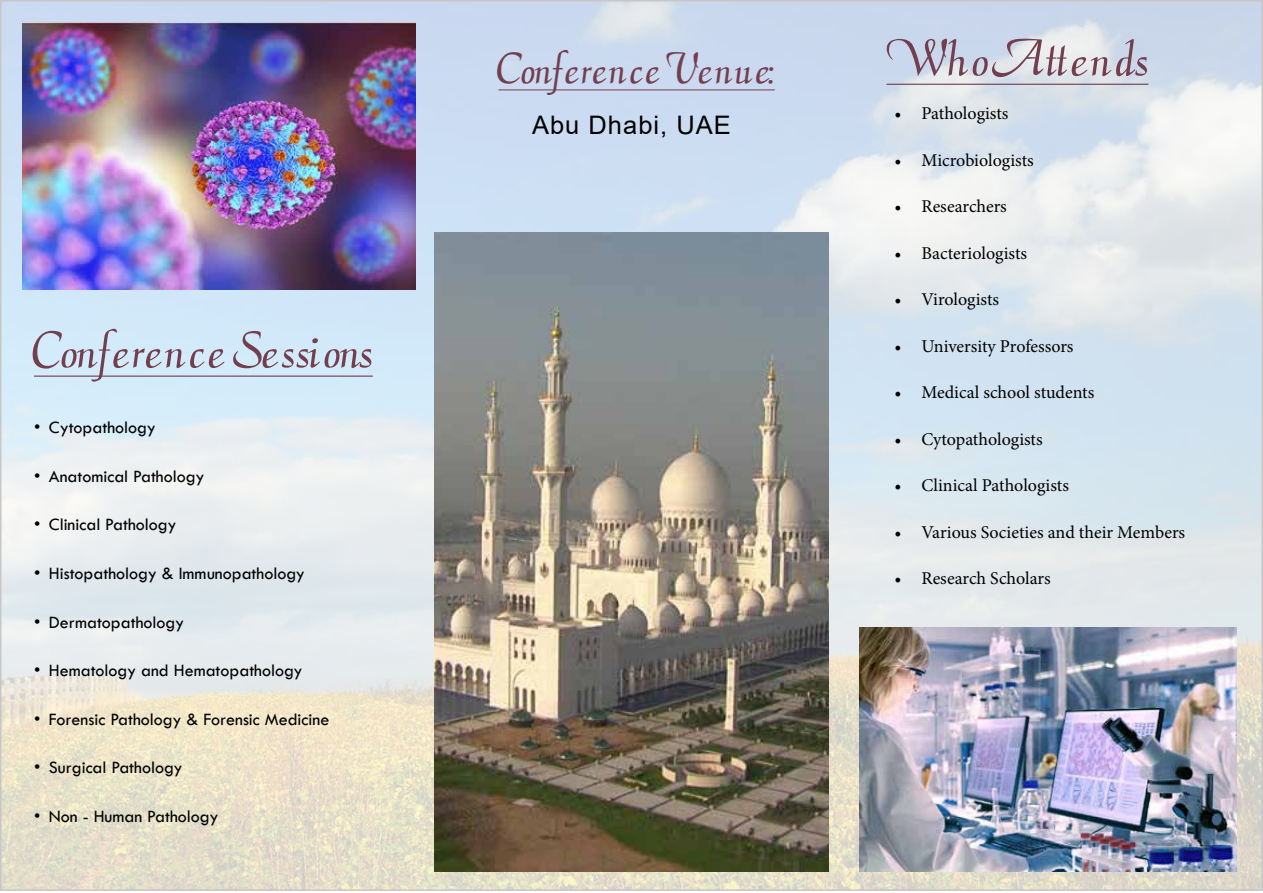
<style>
.page{position:relative;width:1263px;height:893px;background:#fff}
.page>*{position:absolute;margin:0;border:0;box-sizing:border-box;transform-origin:0 0}
.t1{font:57.15px "Aria Script Ssk";letter-spacing:.04em;color:#733f4e}
.t2{font:57px "Aria Script Ssk";color:#733f4e}
.t3{font:48.15px "Aria Script Ssk";letter-spacing:.095em;color:#733f4e}
.t4{font:25.5px "Arial";letter-spacing:.04em;color:#000}
.t5{font:18px "Tw Cen";color:#000}
.t6{font:18px "Minion Pro";color:#000}
</style>
<div class="page">
<img style="left:3px;top:3px;width:1257px;height:885px">
<img style="left:22px;top:22px;width:393px;height:267px">
<img style="left:860px;top:627px;width:376px;height:245px">
<img style="left:434px;top:232px;width:395px;height:640px">
<hr style="left:34px;top:376px;width:339px;height:1px;background:#733f4e">
<hr style="left:886px;top:84px;width:262px;height:1px;background:#733f4e">
<hr style="left:498px;top:89px;width:277px;height:1px;background:#733f4e">
<h2 class="t2" style="left:34px;top:320px;width:340px">Confere n ce Sessions</h2>
<p class="t5" style="left:34px;top:417px;width:123px">• Cytopathology</p>
<p class="t5" style="left:34px;top:465px;width:172px">• Anatomical Pathology</p>
<p class="t5" style="left:34px;top:514px;width:144px">• Clinical Pathology</p>
<p class="t5" style="left:34px;top:562px;width:272px">• Histopathology &amp; Immunopathology</p>
<p class="t5" style="left:34px;top:611px;width:152px">• Dermatopathology</p>
<p class="t5" style="left:34px;top:660px;width:270px">• Hematology and Hematopathology</p>
<p class="t5" style="left:34px;top:708px;width:297px">• Forensic Pathology &amp; Forensic Medicine</p>
<p class="t5" style="left:34px;top:757px;width:150px">• Surgical Pathology</p>
<p class="t5" style="left:34px;top:805px;width:186px">• Non - Human Pathology</p>
<h3 class="t3" style="left:498px;top:43px;width:278px">Conference Venue:</h3>
<h3 class="t4" style="left:532px;top:107px;width:200px">Abu Dhabi, UAE</h3>
<h1 class="t1" style="left:886px;top:28px;width:263px">Who Attends</h1>
<p class="t6" style="left:894px;top:102px;width:116px">• Pathologists</p>
<p class="t6" style="left:894px;top:148px;width:141px">• Microbiologists</p>
<p class="t6" style="left:894px;top:195px;width:114px">• Researchers</p>
<p class="t6" style="left:894px;top:241px;width:134px">• Bacteriologists</p>
<p class="t6" style="left:894px;top:288px;width:106px">• Virologists</p>
<p class="t6" style="left:894px;top:334px;width:181px">• University Professors</p>
<p class="t6" style="left:894px;top:381px;width:201px">• Medical school students</p>
<p class="t6" style="left:894px;top:427px;width:150px">• Cytopathologists</p>
<p class="t6" style="left:894px;top:474px;width:176px">• Clinical Pathologists</p>
<p class="t6" style="left:894px;top:520px;width:292px">• Various Societies and their Members</p>
<p class="t6" style="left:894px;top:567px;width:158px">• Research Scholars</p>
</div>
